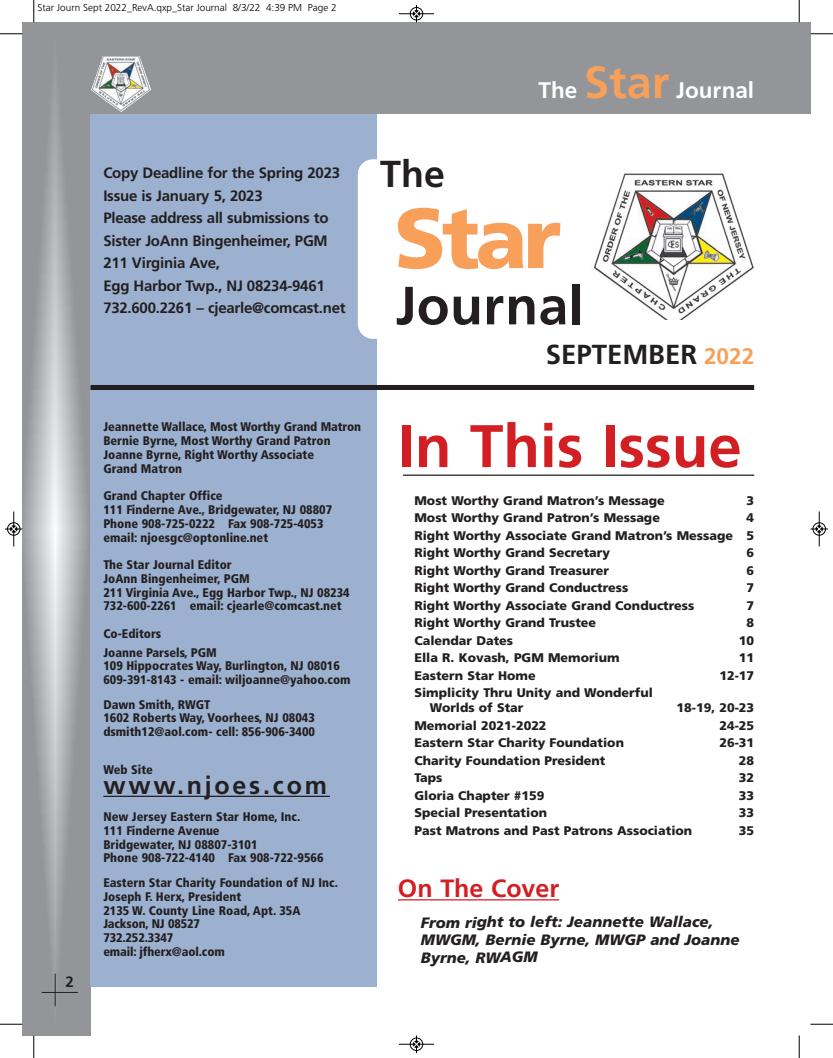
<style>
.page{position:relative;width:833px;height:1058px;background:#fff}
.page>*{position:absolute;margin:0;border:0;box-sizing:border-box;transform-origin:0 0}
.t1{font:900 85px "Frutiger";color:#f8a05a}
.t2{font:700 60px "Frutiger";color:#d11f24}
.t3{font:700 53.75px "Frutiger";letter-spacing:.005em;color:#231f20}
.t4{font:700 37.5px "Frutiger";color:#231f20}
.t5{font:700 27.5px "Frutiger";color:#231f20}
.t6{font:700 25px "Frutiger";letter-spacing:.11em;color:#231f20}
.t7{font:700 25px "Frutiger";color:#d11f24}
.t8{font:700 22.5px "Frutiger";color:#fff}
.t9{font:700 15px "Frutiger";letter-spacing:-.015em;color:#231f20}
.t10{font:italic 900 15px/17.6px "Frutiger";color:#231f20}
.t11{font:900 condensed 12.5px/13.8px "Frutiger";color:#231f20}
.t12{font:900 12.5px "Frutiger";color:#231f20}
.t13{font:300 10px "Frutiger";color:#000}
.s1{font-size:45px;color:#f8a05a}
.s2{font-size:22.5px;color:#f8a05a}
</style>
<div class="page">
<div style="left:799px;top:22px;width:11px;height:92px;background:#939598"></div>
<div style="left:89px;top:113px;width:288px;height:873px;background:#9bb1cf"></div>
<div style="left:358px;top:159px;width:238px;height:180px;background:#fff;border-radius:15px"></div>
<img style="left:593px;top:173px;width:161px;height:146px">
<div style="left:90px;top:385px;width:664px;height:5px;background:#231f20"></div>
<div style="left:79px;top:22px;width:724px;height:92px;background:#939598"></div>
<img style="left:91px;top:56px;width:60px;height:56px">
<svg style="left:22px;top:22px;width:67px;height:1013px;background:#a4a6a9"></svg>
<hr style="left:55px;top:973px;width:1px;height:33px;background:#231f20">
<hr style="left:42px;top:992px;width:36px;height:1px;background:#231f20">
<hr style="left:103px;top:795px;width:227px;height:2px;background:#231f20">
<hr style="left:403px;top:474px;width:351px;height:2px;background:#231f20">
<hr style="left:398px;top:899px;width:161px;height:1px;background:#d11f24">
<svg style="left:33px;top:0;width:2px;height:22px"></svg>
<svg style="left:0;top:33px;width:22px;height:2px"></svg>
<svg style="left:798px;top:0;width:2px;height:22px"></svg>
<svg style="left:810px;top:33px;width:22px;height:2px"></svg>
<svg style="left:33px;top:1035px;width:2px;height:23px"></svg>
<svg style="left:0;top:1023px;width:22px;height:2px"></svg>
<svg style="left:798px;top:1035px;width:2px;height:23px"></svg>
<svg style="left:810px;top:1023px;width:22px;height:2px"></svg>
<hr style="left:399px;top:14px;width:35px;height:1px;background:#000">
<div style="left:410px;top:7px;width:13px;height:13px;border:1px solid #000;border-radius:50%"></div>
<svg style="left:413px;top:5px;width:6px;height:18px"></svg>
<hr style="left:399px;top:1044px;width:35px;height:1px;background:#000">
<div style="left:410px;top:1037px;width:13px;height:13px;border:1px solid #000;border-radius:50%"></div>
<svg style="left:413px;top:1035px;width:6px;height:17px"></svg>
<hr style="left:14px;top:511px;width:1px;height:35px;background:#000">
<div style="left:7px;top:522px;width:13px;height:13px;border:1px solid #000;border-radius:50%"></div>
<svg style="left:5px;top:526px;width:17px;height:6px"></svg>
<hr style="left:819px;top:511px;width:1px;height:35px;background:#000">
<div style="left:812px;top:522px;width:13px;height:13px;border:1px solid #000;border-radius:50%"></div>
<svg style="left:810px;top:526px;width:18px;height:6px"></svg>
<p class="t13" style="left:38px;top:4px;width:300px">Star Journ Sept 2022_RevA.qxp_Star Journal 8/3/22 4:39 PM Page 2</p>
<p class="t8" style="left:538px;top:81px;width:217px">The <span class="s1">Star</span> Journal</p>
<p class="t9" style="left:66px;top:976px;width:10px">2</p>
<p class="t9" style="left:67px;top:978px;width:10px">2</p>
<p class="t9" style="left:103px;top:167px;width:238px">Copy Deadline for the Spring 2023</p>
<p class="t9" style="left:103px;top:189px;width:161px">Issue is January 5, 2023</p>
<p class="t9" style="left:103px;top:212px;width:227px">Please address all submissions to</p>
<p class="t9" style="left:103px;top:234px;width:226px">Sister JoAnn Bingenheimer, PGM</p>
<p class="t9" style="left:103px;top:257px;width:118px">211 Virginia Ave,</p>
<p class="t9" style="left:103px;top:279px;width:223px">Egg Harbor Twp., NJ 08234-9461</p>
<p class="t9" style="left:103px;top:302px;width:244px">732.600.2261 – cjearle@comcast.net</p>
<p class="t4" style="left:380px;top:159px;width:66px">The</p>
<p class="t1" style="left:394px;top:204px;width:168px">Star</p>
<p class="t3" style="left:395px;top:284px;width:189px">Journal</p>
<p class="t5" style="left:546px;top:343px;width:210px">SEPTEMBER <span class="s2">2022</span></p>
<p class="t11" style="left:103px;top:421px;width:259px">Jeannette Wallace, Most Worthy Grand Matron</p>
<p class="t11" style="left:103px;top:435px;width:229px">Bernie Byrne, Most Worthy Grand Patron</p>
<p class="t11" style="left:103px;top:449px;width:212px">Joanne Byrne, Right Worthy Associate<br>Grand Matron</p>
<p class="t11" style="left:103px;top:490px;width:121px">Grand Chapter Office</p>
<p class="t11" style="left:103px;top:504px;width:230px">111 Finderne Ave., Bridgewater, NJ 08807</p>
<p class="t11" style="left:103px;top:517px;width:222px">Phone 908-725-0222 Fax 908-725-4053</p>
<p class="t11" style="left:103px;top:531px;width:166px">email: njoesgc@optonline.net</p>
<p class="t11" style="left:103px;top:559px;width:130px">The Star Journal Editor</p>
<p class="t11" style="left:103px;top:572px;width:148px">JoAnn Bingenheimer, PGM</p>
<p class="t11" style="left:103px;top:586px;width:248px">211 Virginia Ave., Egg Harbor Twp., NJ 08234</p>
<p class="t11" style="left:103px;top:600px;width:240px">732-600-2261 email: cjearle@comcast.net</p>
<p class="t11" style="left:103px;top:627px;width:59px">Co-Editors</p>
<p class="t11" style="left:103px;top:646px;width:115px">Joanne Parsels, PGM</p>
<p class="t11" style="left:103px;top:660px;width:238px">109 Hippocrates Way, Burlington, NJ 08016</p>
<p class="t11" style="left:103px;top:674px;width:249px">609-391-8143 - email: wiljoanne@yahoo.com</p>
<p class="t11" style="left:103px;top:698px;width:108px">Dawn Smith, RWGT</p>
<p class="t11" style="left:103px;top:712px;width:213px">1602 Roberts Way, Voorhees, NJ 08043</p>
<p class="t11" style="left:103px;top:726px;width:213px">dsmith12@aol.com- cell: 856-906-3400</p>
<p class="t11" style="left:103px;top:763px;width:51px">Web Site</p>
<p class="t6" style="left:103px;top:775px;width:225px">www.njoes.com</p>
<p class="t11" style="left:103px;top:811px;width:198px">New Jersey Eastern Star Home, Inc.</p>
<p class="t11" style="left:103px;top:824px;width:118px">111 Finderne Avenue</p>
<p class="t11" style="left:103px;top:838px;width:156px">Bridgewater, NJ 08807-3101</p>
<p class="t11" style="left:103px;top:852px;width:222px">Phone 908-722-4140 Fax 908-722-9566</p>
<p class="t11" style="left:103px;top:876px;width:236px">Eastern Star Charity Foundation of NJ Inc.</p>
<p class="t11" style="left:103px;top:890px;width:139px">Joseph F. Herx, President</p>
<p class="t11" style="left:103px;top:904px;width:199px">2135 W. County Line Road, Apt. 35A</p>
<p class="t11" style="left:103px;top:918px;width:98px">Jackson, NJ 08527</p>
<p class="t11" style="left:103px;top:931px;width:72px">732.252.3347</p>
<p class="t11" style="left:103px;top:945px;width:123px">email: jfherx@aol.com</p>
<p class="t2" style="left:398px;top:422px;width:345px">In This Issue</p>
<p class="t12" style="left:414px;top:495px;width:252px">Most Worthy Grand Matron’s Message</p>
<p class="t12" style="left:746px;top:495px;width:9px">3</p>
<p class="t12" style="left:414px;top:512px;width:247px">Most Worthy Grand Patron’s Message</p>
<p class="t12" style="left:746px;top:512px;width:9px">4</p>
<p class="t12" style="left:414px;top:530px;width:341px">Right Worthy Associate Grand Matron’s Message 5</p>
<p class="t12" style="left:414px;top:548px;width:197px">Right Worthy Grand Secretary</p>
<p class="t12" style="left:746px;top:548px;width:9px">6</p>
<p class="t12" style="left:414px;top:565px;width:196px">Right Worthy Grand Treasurer</p>
<p class="t12" style="left:746px;top:565px;width:9px">6</p>
<p class="t12" style="left:414px;top:582px;width:215px">Right Worthy Grand Conductress</p>
<p class="t12" style="left:746px;top:582px;width:9px">7</p>
<p class="t12" style="left:414px;top:600px;width:281px">Right Worthy Associate Grand Conductress</p>
<p class="t12" style="left:746px;top:600px;width:9px">7</p>
<p class="t12" style="left:414px;top:618px;width:183px">Right Worthy Grand Trustee</p>
<p class="t12" style="left:746px;top:618px;width:9px">8</p>
<p class="t12" style="left:414px;top:635px;width:100px">Calendar Dates</p>
<p class="t12" style="left:738px;top:635px;width:17px">10</p>
<p class="t12" style="left:414px;top:652px;width:207px">Ella R. Kovash, PGM Memorium</p>
<p class="t12" style="left:738px;top:652px;width:17px">11</p>
<p class="t12" style="left:414px;top:670px;width:123px">Eastern Star Home</p>
<p class="t12" style="left:719px;top:670px;width:36px">12-17</p>
<p class="t12" style="left:414px;top:687px;width:240px">Simplicity Thru Unity and Wonderful</p>
<p class="t12" style="left:430px;top:702px;width:95px">Worlds of Star</p>
<p class="t12" style="left:676px;top:702px;width:79px">18-19, 20-23</p>
<p class="t12" style="left:414px;top:720px;width:134px">Memorial 2021-2022</p>
<p class="t12" style="left:719px;top:720px;width:36px">24-25</p>
<p class="t12" style="left:414px;top:737px;width:211px">Eastern Star Charity Foundation</p>
<p class="t12" style="left:719px;top:737px;width:36px">26-31</p>
<p class="t12" style="left:414px;top:755px;width:192px">Charity Foundation President</p>
<p class="t12" style="left:738px;top:755px;width:17px">28</p>
<p class="t12" style="left:414px;top:772px;width:29px">Taps</p>
<p class="t12" style="left:738px;top:772px;width:17px">32</p>
<p class="t12" style="left:414px;top:790px;width:132px">Gloria Chapter #159</p>
<p class="t12" style="left:738px;top:790px;width:17px">33</p>
<p class="t12" style="left:414px;top:807px;width:134px">Special Presentation</p>
<p class="t12" style="left:738px;top:807px;width:17px">33</p>
<p class="t12" style="left:414px;top:825px;width:279px">Past Matrons and Past Patrons Association</p>
<p class="t12" style="left:738px;top:825px;width:17px">35</p>
<p class="t7" style="left:398px;top:878px;width:163px">On The Cover</p>
<p class="t10" style="left:421px;top:914px;width:320px">From right to left: Jeannette Wallace,<br>MWGM, Bernie Byrne, MWGP and Joanne<br>Byrne, RWAGM</p>
</div>
